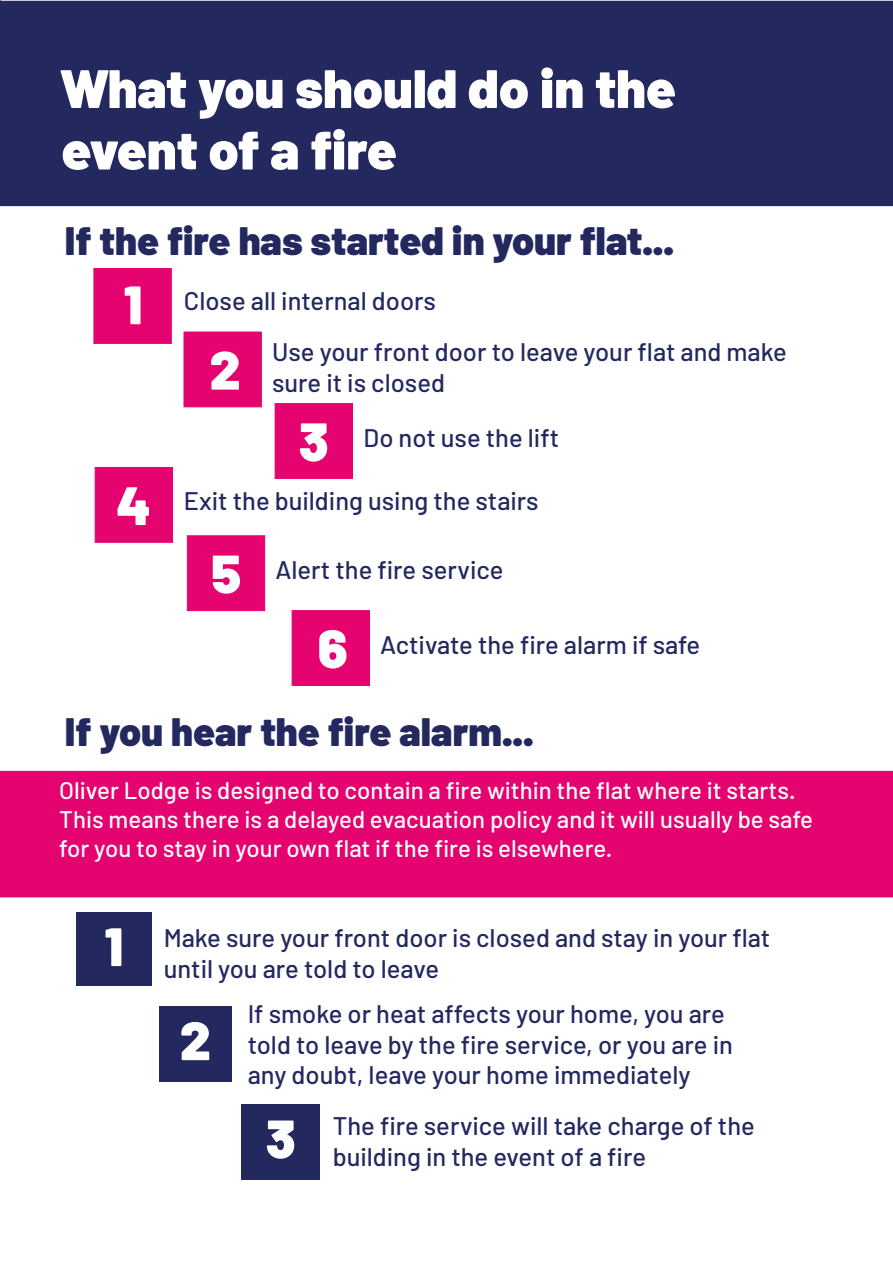
<style>
.page{position:relative;width:893px;height:1263px;background:#fff}
.page>*{position:absolute;margin:0;border:0;box-sizing:border-box;transform-origin:0 0}
.t1{font:900 54px/61.5px "Barlow";color:#fff}
.t2{font:900 39.75px "Barlow";color:#23285f}
.t3{font:500 25.5px/30.6px "Barlow";color:#23285f}
.t4{font:500 24px/28.8px "Barlow";color:#fff}
</style>
<div class="page">
<div style="left:0;top:1px;width:893px;height:205px;background:#23285f"></div>
<div style="left:61px;top:54px;width:752px;height:136px;background:#23285f"></div>
<div style="left:94px;top:268px;width:78px;height:76px;background:#e4036f;border:1px solid #e4036f"></div>
<div style="left:292px;top:610px;width:78px;height:76px;background:#e4036f;border:1px solid #e4036f"></div>
<div style="left:187px;top:535px;width:78px;height:76px;background:#e4036f;border:1px solid #e4036f"></div>
<div style="left:95px;top:467px;width:78px;height:76px;background:#e4036f;border:1px solid #e4036f"></div>
<div style="left:275px;top:403px;width:78px;height:76px;background:#e4036f;border:1px solid #e4036f"></div>
<div style="left:184px;top:332px;width:78px;height:75px;background:#e4036f;border:1px solid #e4036f"></div>
<div style="left:0;top:771px;width:893px;height:126px;background:#e4036f"></div>
<div style="left:76px;top:912px;width:76px;height:73px;background:#23285f"></div>
<div style="left:159px;top:1006px;width:72px;height:76px;background:#23285f"></div>
<div style="left:242px;top:1104px;width:78px;height:76px;background:#23285f"></div>
<p class="t1" style="left:61px;top:58px;width:616px">What you should do in the event of a fire</p>
<p class="t2" style="left:65px;top:216px;width:610px">If the fire has started in your flat...</p>
<p class="t1" style="left:124px;top:274px;width:20px">1</p>
<p class="t1" style="left:116px;top:475px;width:36px">4</p>
<p class="t3" style="left:184px;top:285px;width:254px">Close all internal doors</p>
<p class="t3" style="left:272px;top:336px;width:516px">Use your front door to leave your flat and make sure it is closed</p>
<p class="t3" style="left:364px;top:421px;width:197px">Do not use the lift</p>
<p class="t1" style="left:210px;top:340px;width:33px">2</p>
<p class="t1" style="left:299px;top:411px;width:32px">3</p>
<p class="t3" style="left:184px;top:485px;width:356px">Exit the building using the stairs</p>
<p class="t1" style="left:211px;top:543px;width:31px">5</p>
<p class="t3" style="left:275px;top:554px;width:230px">Alert the fire service</p>
<p class="t1" style="left:318px;top:618px;width:31px">6</p>
<p class="t3" style="left:380px;top:629px;width:322px">Activate the fire alarm if safe</p>
<p class="t2" style="left:65px;top:707px;width:470px">If you hear the fire alarm...</p>
<p class="t4" style="left:59px;top:776px;width:755px">Oliver Lodge is designed to contain a fire within the flat where it starts.<br>This means there is a delayed evacuation policy and it will usually be safe for you to stay in your own flat if the fire is elsewhere.</p>
<p class="t1" style="left:105px;top:916px;width:20px">1</p>
<p class="t3" style="left:164px;top:922px;width:608px">Make sure your front door is closed and stay in your flat until you are told to leave</p>
<p class="t3" style="left:248px;top:998px;width:487px">If smoke or heat affects your home, you are told to leave by the fire service, or you are in any doubt, leave your home immediately</p>
<p class="t3" style="left:333px;top:1110px;width:424px">The fire service will take charge of the building in the event of a fire</p>
<p class="t1" style="left:180px;top:1010px;width:33px">2</p>
<p class="t1" style="left:266px;top:1108px;width:32px">3</p>
</div>
